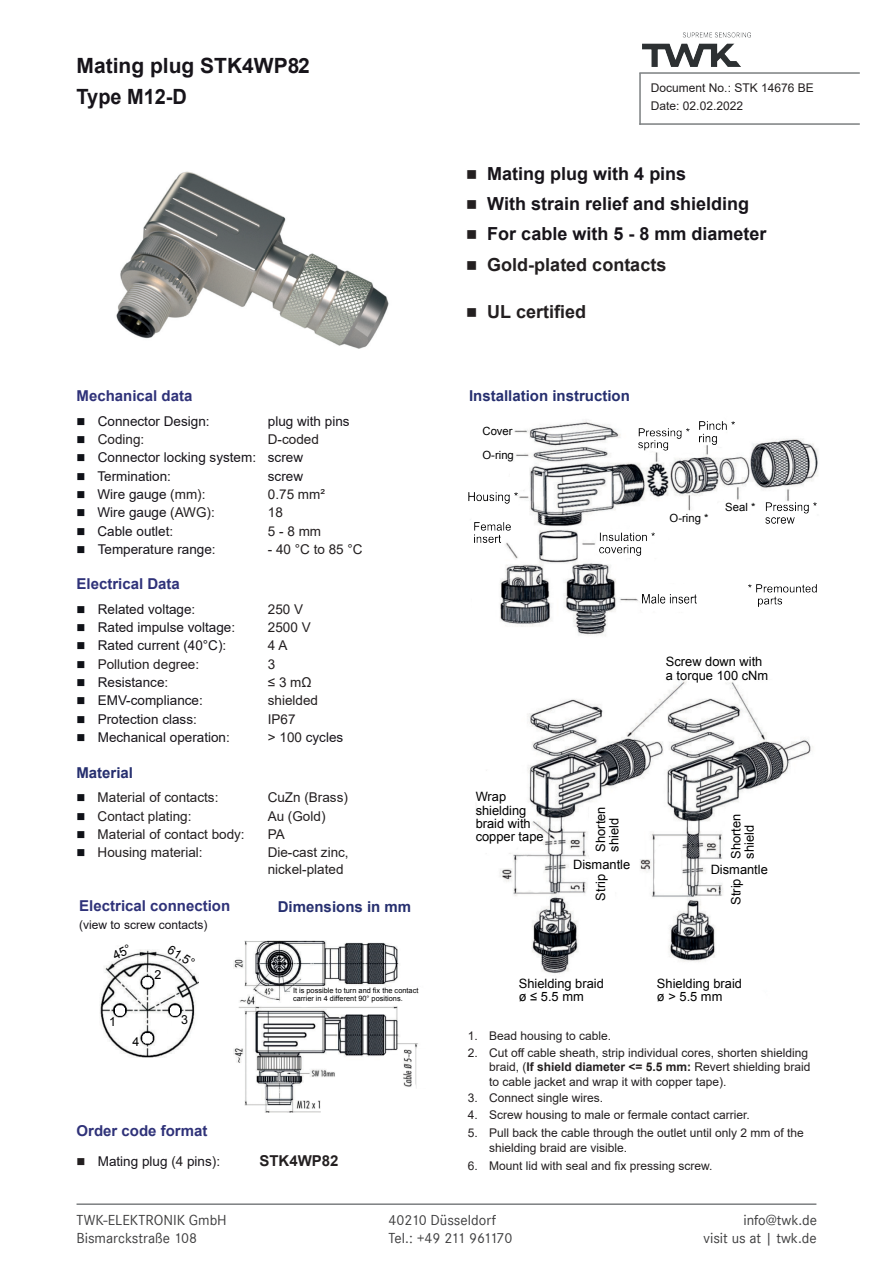
<style>
.page{position:relative;width:893px;height:1263px;background:#fff}
.page>*{position:absolute;margin:0;border:0;box-sizing:border-box;transform-origin:0 0}
.t1{font:700 21px/30.8px "Arial";color:#17141a}
.t2{font:700 18px "Arial";color:#17141a}
.t3{font:700 18px "Arial";color:#231f20}
.t4{font:15px "Corporate S";color:#3e3e3f}
.t5{font:700 15px "Arial";color:#2f3279}
.t6{font:700 15px "Arial";color:#262f6f}
.t7{font:15px "Corporate S";letter-spacing:-.06em;color:#3e3e3f}
.t8{font:700 15px "Arial";color:#231f20}
.t9{font:13.5px "Arial";color:#17141a}
.t10{font:13.5px/16.2px "Arial";color:#231f20}
.t11{font:12.9px/13.4px "Arial";color:#000001}
.t12{font:12.45px "Arial";color:#000001}
.t13{font:12px/14.4px "Arial";color:#231f20}
.t14{font:12px "Arial";color:#17141a}
.t15{font:11.25px/23.4px "Arial";color:#000001}
.t16{font:7.35px/7.6px "Arial";color:#000001}
.s1{color:#0f1117}
.s2{color:#231f20}
.s3{font-weight:700}
</style>
<div class="page">
<hr style="left:639px;top:73px;width:2px;height:52px;background:#7c7f81">
<hr style="left:639px;top:72px;width:221px;height:2px;background:#7c7f81">
<hr style="left:639px;top:123px;width:221px;height:2px;background:#7c7f81">
<img style="left:642px;top:33px;width:108px;height:33px">
<hr style="left:77px;top:1203px;width:739px;height:2px;background:#7c7f81">
<img style="left:100px;top:949px;width:99px;height:109px">
<img style="left:233px;top:941px;width:185px;height:171px">
<img style="left:468px;top:420px;width:350px;height:216px">
<img style="left:469px;top:492px;width:48px;height:11px">
<img style="left:474px;top:523px;width:37px;height:20px">
<img style="left:642px;top:595px;width:55px;height:8px">
<img style="left:748px;top:584px;width:68px;height:23px">
<img style="left:700px;top:422px;width:34px;height:22px">
<img style="left:599px;top:533px;width:55px;height:22px">
<img style="left:765px;top:503px;width:51px;height:20px">
<img style="left:639px;top:428px;width:51px;height:23px">
<img style="left:476px;top:679px;width:337px;height:295px">
<img style="left:116px;top:171px;width:273px;height:178px">
<svg style="left:112px;top:949px;width:17px;height:11px"></svg>
<h1 class="t1" style="left:77px;top:50px;width:235px">Mating plug STK4WP82<br>Type M12-D</h1>
<p class="t5" style="left:77px;top:385px;width:117px">Mechanical data</p>
<p class="t9" style="left:77px;top:412px;width:135px"><span class="s1">■</span> Connector Design:</p>
<p class="t9" style="left:268px;top:412px;width:83px">plug with pins</p>
<p class="t10" style="left:77px;top:431px;width:69px"><span class="s1">■</span> Coding:</p>
<p class="t10" style="left:268px;top:431px;width:53px">D-coded</p>
<p class="t9" style="left:77px;top:448px;width:228px"><span class="s1">■</span> Connector locking system: screw</p>
<p class="t9" style="left:77px;top:467px;width:96px"><span class="s1">■</span> Termination:</p>
<p class="t9" style="left:268px;top:467px;width:37px">screw</p>
<p class="t9" style="left:77px;top:485px;width:130px"><span class="s1">■</span> Wire gauge <span class="s2">(mm):</span></p>
<p class="t10" style="left:268px;top:486px;width:59px">0.75 mm²</p>
<p class="t9" style="left:77px;top:503px;width:140px"><span class="s1">■</span> Wire gauge <span class="s2">(AWG):</span></p>
<p class="t10" style="left:268px;top:504px;width:17px">18</p>
<p class="t9" style="left:77px;top:522px;width:98px"><span class="s1">■</span> Cable outlet<span class="s2">:</span></p>
<p class="t10" style="left:268px;top:523px;width:55px">5 - 8 mm</p>
<p class="t9" style="left:77px;top:540px;width:141px"><span class="s1">■</span> Temperature range<span class="s2">:</span></p>
<p class="t10" style="left:268px;top:541px;width:96px">- 40 °C to 85 °C</p>
<p class="t5" style="left:77px;top:573px;width:105px">Electrical Data</p>
<p class="t9" style="left:77px;top:600px;width:120px"><span class="s1">■</span> Related voltage<span class="s2">:</span></p>
<p class="t10" style="left:268px;top:601px;width:37px">250 V</p>
<p class="t9" style="left:77px;top:618px;width:160px"><span class="s1">■</span> Rated impulse voltage<span class="s2">:</span></p>
<p class="t10" style="left:268px;top:619px;width:44px">2500 V</p>
<p class="t9" style="left:77px;top:636px;width:151px"><span class="s1">■</span> Rated current (40°C)<span class="s2">:</span></p>
<p class="t10" style="left:268px;top:637px;width:21px">4 A</p>
<p class="t10" style="left:77px;top:656px;width:124px"><span class="s1">■</span> Pollution degree:</p>
<p class="t10" style="left:268px;top:656px;width:9px">3</p>
<p class="t9" style="left:77px;top:673px;width:93px"><span class="s1">■</span> Resistance<span class="s2">:</span></p>
<p class="t10" style="left:268px;top:674px;width:45px">≤3mΩ</p>
<p class="t9" style="left:77px;top:691px;width:128px"><span class="s1">■</span> EMV-compliance:</p>
<p class="t10" style="left:268px;top:692px;width:52px">shielded</p>
<p class="t9" style="left:77px;top:710px;width:122px"><span class="s1">■</span> Protection class<span class="s2">:</span></p>
<p class="t10" style="left:268px;top:711px;width:29px">IP67</p>
<p class="t9" style="left:77px;top:728px;width:155px"><span class="s1">■</span> Mechanical operation<span class="s2">:</span></p>
<p class="t9" style="left:268px;top:728px;width:77px"><span class="s2">&gt; 100</span> cycles</p>
<p class="t6" style="left:76px;top:762px;width:58px">Material</p>
<p class="t10" style="left:76px;top:789px;width:144px"><span class="s1">■</span> Material of contacts:</p>
<p class="t10" style="left:268px;top:789px;width:82px">CuZn (Brass)</p>
<p class="t10" style="left:76px;top:808px;width:117px"><span class="s1">■</span> Contact plating:</p>
<p class="t10" style="left:268px;top:808px;width:59px">Au (Gold)</p>
<p class="t10" style="left:76px;top:826px;width:170px"><span class="s1">■</span> Material of contact body:</p>
<p class="t10" style="left:268px;top:826px;width:19px">PA</p>
<p class="t10" style="left:76px;top:844px;width:128px"><span class="s1">■</span> Housing material:</p>
<p class="t10" style="left:268px;top:844px;width:83px">Die-cast zinc, nickel-plated</p>
<p class="t5" style="left:79px;top:895px;width:152px">Electrical connection</p>
<p class="t14" style="left:79px;top:916px;width:130px">(view to screw contacts)</p>
<p class="t12" style="left:173px;top:941px;width:31px;rotate:32deg">61,5°</p>
<p class="t12" style="left:109px;top:1013px;width:8px">1</p>
<p class="t12" style="left:154px;top:967px;width:8px">2</p>
<p class="t12" style="left:133px;top:1034px;width:8px">4</p>
<p class="t12" style="left:181px;top:1011px;width:8px">3</p>
<p class="t6" style="left:278px;top:896px;width:135px">Dimensions in mm</p>
<p class="t16" style="left:293px;top:987px;width:127px">It is possible to turn and fix the contact carrier in 4 different 90° positions.</p>
<p class="t5" style="left:77px;top:1120px;width:132px">Order code format</p>
<p class="t9" style="left:77px;top:1151px;width:145px"><span class="s2">■</span> Mating plug <span class="s2">(4</span> pins<span class="s2">):</span></p>
<p class="t8" style="left:259px;top:1150px;width:81px">STK4WP82</p>
<p class="t13" style="left:651px;top:78px;width:164px;line-height:18.6px">Document No.: STK 14676 BE<br>Date: 02.02.2022</p>
<h2 class="t2" style="left:466px;top:161px;width:222px"><span class="s2">■</span> Mating plug with 4 pins</h2>
<h2 class="t2" style="left:466px;top:191px;width:285px"><span class="s2">■</span> With strain relief and shielding</h2>
<h2 class="t2" style="left:466px;top:221px;width:302px"><span class="s2">■</span> For cable with 5 - 8 mm diameter</h2>
<h2 class="t3" style="left:466px;top:252px;width:202px">■ Gold-plated contacts</h2>
<h2 class="t3" style="left:466px;top:299px;width:121px">■ UL certified</h2>
<p class="t6" style="left:469px;top:385px;width:162px">Installation instruction</p>
<p class="t15" style="left:482px;top:420px;width:33px">Cover<br>O-ring</p>
<p class="t15" style="left:670px;top:507px;width:40px">O-ring *</p>
<p class="t15" style="left:725px;top:496px;width:32px">Seal *</p>
<p class="t11" style="left:666px;top:655px;width:104px">Screw down with a torque 100 cNm</p>
<p class="t11" style="left:476px;top:790px;width:69px">Wrap shielding braid with copper tape</p>
<p class="t11" style="left:594px;top:851px;width:47px;rotate:-90deg">Shorten shield</p>
<p class="t11" style="left:729px;top:859px;width:47px;rotate:-90deg">Shorten shield</p>
<p class="t11" style="left:594px;top:900px;width:28px;rotate:-90deg">Strip</p>
<p class="t11" style="left:729px;top:905px;width:28px;rotate:-90deg">Strip</p>
<p class="t11" style="left:573px;top:858px;width:59px">Dismantle</p>
<p class="t11" style="left:711px;top:863px;width:59px">Dismantle</p>
<p class="t11" style="left:519px;top:977px;width:87px">Shielding braid ø ≤ 5.5 mm</p>
<p class="t11" style="left:657px;top:977px;width:87px">Shielding braid ø &gt; 5.5 mm</p>
<p class="t13" style="left:468px;top:1029px;width:145px">1. Bead housing to cable.</p>
<p class="t13" style="left:489px;top:1045px;width:323px;text-indent:-21px">2. Cut off cable sheath, strip individual cores, shorten shielding braid, (<span class="s3">If shield diameter &lt;= 5.5 mm:</span> Revert shielding braid to cable jacket and wrap it with copper tape).</p>
<p class="t13" style="left:468px;top:1090px;width:137px">3. Connect single wires.</p>
<p class="t13" style="left:468px;top:1107px;width:284px">4. Screw housing to male or fermale contact carrier.</p>
<p class="t13" style="left:489px;top:1126px;width:316px;text-indent:-21px">5. Pull back the cable through the outlet until only 2 mm of the shielding braid are visible.</p>
<p class="t13" style="left:468px;top:1159px;width:246px">6. Mount lid with seal and fix pressing screw.</p>
<p class="t4" style="left:77px;top:1211px;width:152px">TWK-ELEKTRONIK GmbH</p>
<p class="t4" style="left:389px;top:1211px;width:109px">40210 Düsseldorf</p>
<p class="t4" style="left:743px;top:1211px;width:75px">info@twk.de</p>
<p class="t4" style="left:77px;top:1229px;width:122px">Bismarckstraße 108</p>
<p class="t7" style="left:389px;top:1229px;width:126px">Tel.: +49 211 961170</p>
<p class="t4" style="left:704px;top:1229px;width:115px">visit us at | twk.de</p>
</div>
